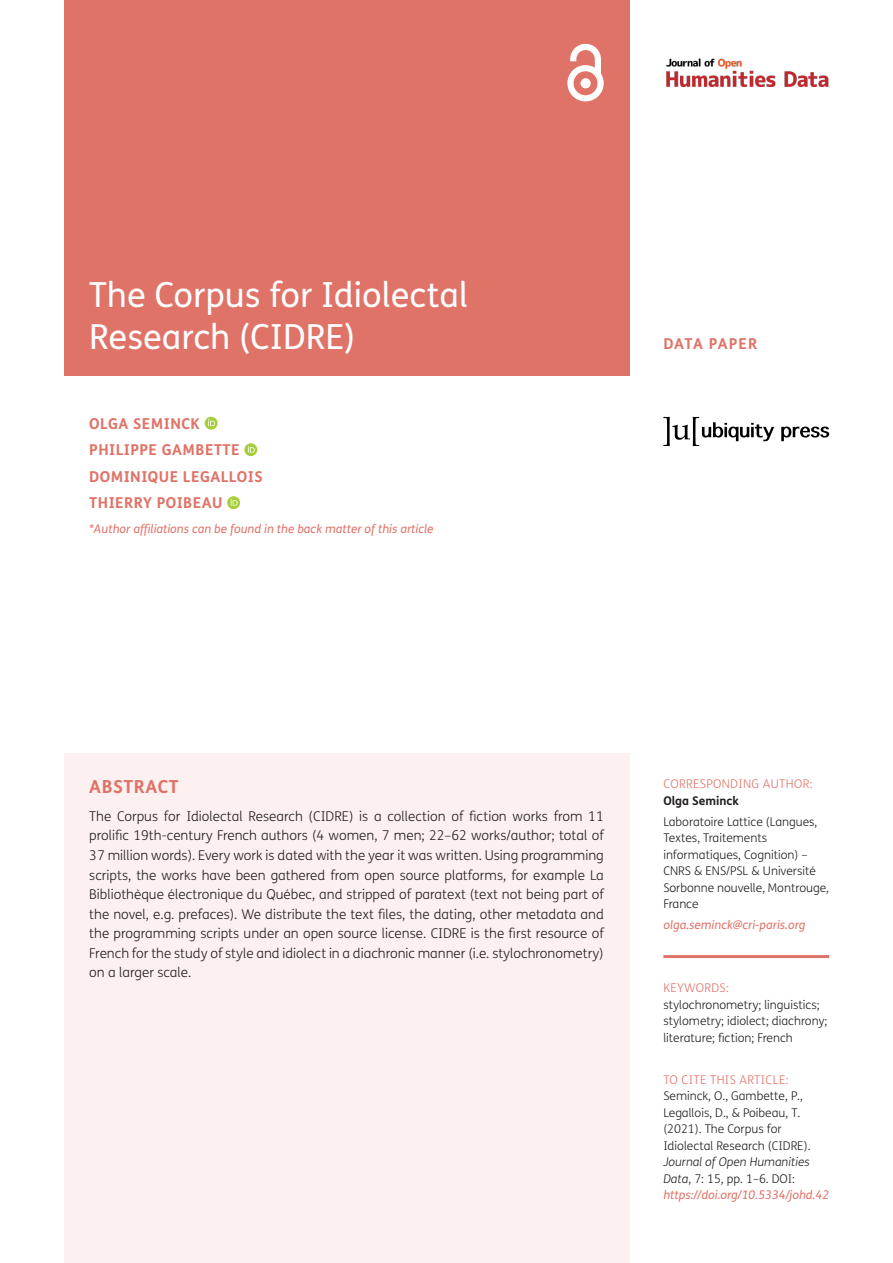
<style>
.page{position:relative;width:893px;height:1263px;background:#fff}
.page>*{position:absolute;margin:0;border:0;box-sizing:border-box;transform-origin:0 0}
.Article_Title{font:34.5px/42px "FS Me";color:#fff}
.t1{font:700 18px "FS Me";letter-spacing:.03em;color:#e07368}
.Cover_Authors{font:700 15px "FS Me";letter-spacing:.03em;color:#e07368}
.Article_Type{font:700 15px "FS Me";letter-spacing:.04em;color:#e07368}
.Abstract_Copy{font:300 13.5px/19.5px "FS Me";color:#231f20;text-align:justify}
.Meta{font:300 12px/16.5px "FS Me";color:#231f20}
.Meta-2{font:italic 12px "FS Me";color:#e07368}
.Meta_Titles{font:300 12px "FS Me";letter-spacing:.03em;color:#e07368}
.Meta-3{font:700 12px "FS Me";color:#231f20}
.Meta_Titles_-_Rule{font:300 12px "FS Me";letter-spacing:.03em;color:#e07368}
.s1{font-style:italic}
.s2{font-weight:400;font-style:italic;color:#e07368}
</style>
<div class="page">
<div style="left:64px;top:0;width:565px;height:376px;background:#e07368"></div>
<svg style="left:567px;top:44px;width:37px;height:57px"></svg>
<svg style="left:781px;top:427px;width:48px;height:14px"></svg>
<svg style="left:663px;top:417px;width:111px;height:29px"></svg>
<img style="left:666px;top:58px;width:163px;height:29px">
<hr style="left:663px;top:955px;width:166px;height:3px;background:#e07368">
<div style="left:64px;top:754px;width:565px;height:509px;background:#fcf1f0"></div>
<svg style="left:205px;top:417px;width:13px;height:13px"></svg>
<svg style="left:208px;top:419px;width:7px;height:7px"></svg>
<svg style="left:244px;top:443px;width:13px;height:13px"></svg>
<svg style="left:248px;top:446px;width:7px;height:7px"></svg>
<svg style="left:227px;top:496px;width:13px;height:13px"></svg>
<svg style="left:231px;top:499px;width:7px;height:7px"></svg>
<p class="Article_Title" style="left:89px;top:274px;width:380px">The Corpus for Idiolectal<br>Research (CIDRE)</p>
<p class="Cover_Authors" style="left:89px;top:414px;width:112px">OLGA SEMINCK</p>
<p class="Cover_Authors" style="left:89px;top:440px;width:152px">PHILIPPE GAMBETTE</p>
<p class="Cover_Authors" style="left:89px;top:467px;width:175px">DOMINIQUE LEGALLOIS</p>
<p class="Cover_Authors" style="left:89px;top:493px;width:135px">THIERRY POIBEAU</p>
<p class="Meta-2" style="left:89px;top:522px;width:346px">*Author affiliations can be found in the back matter of this article</p>
<p class="Article_Type" style="left:663px;top:334px;width:96px">DATA PAPER</p>
<h1 class="t1" style="left:89px;top:775px;width:91px">ABSTRACT</h1>
<p class="Abstract_Copy" style="left:89px;top:807px;width:516px">The Corpus for Idiolectal Research (CIDRE) is a collection of fiction works from 11 prolific 19th-century French authors (4 women, 7 men; 22–62 works/author; total of 37 million words). Every work is dated with the year it was written. Using programming scripts, the works have been gathered from open source platforms, for example La Bibliothèque électronique du Québec, and stripped of paratext (text not being part of the novel, e.g. prefaces). We distribute the text files, the dating, other metadata and the programming scripts under an open source license. CIDRE is the first resource of French for the study of style and idiolect in a diachronic manner (i.e. stylochronometry) on a larger scale.</p>
<p class="Meta_Titles" style="left:663px;top:777px;width:151px">CORRESPONDING AUTHOR:</p>
<p class="Meta-3" style="left:663px;top:793px;width:77px">Olga Seminck</p>
<p class="Meta" style="left:663px;top:813px;width:167px">Laboratoire Lattice (Langues,<br>Textes, Traitements informatiques, Cognition) –<br>CNRS &amp; ENS/PSL &amp; Université<br>Sorbonne nouvelle, Montrouge,<br>France</p>
<p class="Meta-2" style="left:663px;top:918px;width:144px">olga.seminck@cri-paris.org</p>
<p class="Meta_Titles_-_Rule" style="left:663px;top:981px;width:67px">KEYWORDS:</p>
<p class="Meta" style="left:663px;top:996px;width:166px">stylochronometry; linguistics; stylometry; idiolect; diachrony; literature; fiction; French</p>
<p class="Meta_Titles" style="left:663px;top:1072px;width:127px">TO CITE THIS ARTICLE:</p>
<p class="Meta" style="left:663px;top:1088px;width:167px">Seminck, O., Gambette, P.,<br>Legallois, D., &amp; Poibeau, T. (2021). The Corpus for<br>Idiolectal Research (CIDRE).<br><span class="s1">Journal of Open Humanities<br>Data</span>, 7: 15, pp. 1–6. DOI: <span class="s2">https://doi.org/10.5334/johd.42</span></p>
</div>
